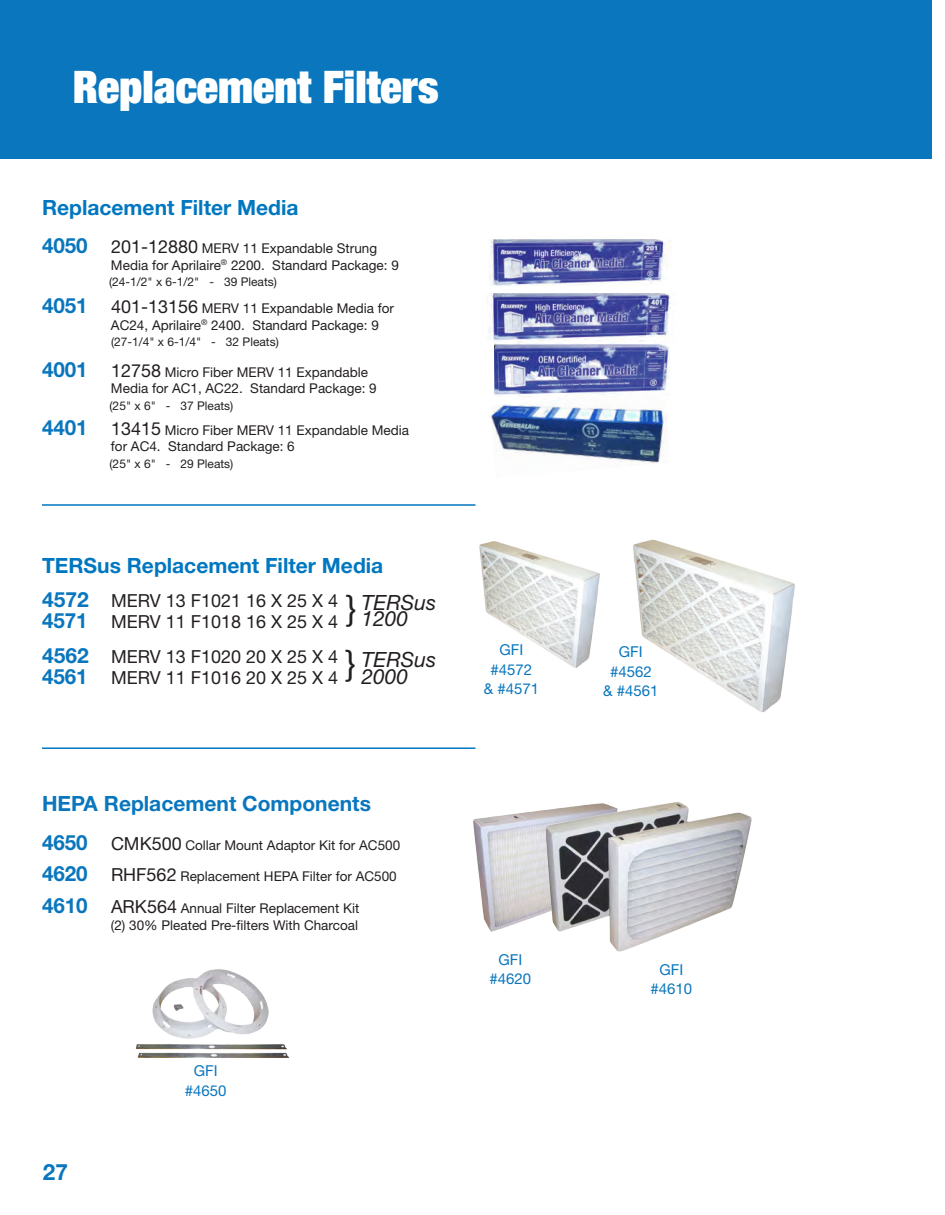
<style>
.page{position:relative;width:945px;height:1215px;background:#fff}
.page>*{position:absolute;margin:0;border:0;box-sizing:border-box;transform-origin:0 0}
.t1{font:900 condensed 45px "Helvetica Neue LT Std";color:#fff}
.t2{font:34.5px/54.4px "Helvetica Neue LT Std";color:#231f20}
.t3{font:700 22.5px "Helvetica Neue LT Std";color:#0976bd}
.t4{font:700 21px "Helvetica Neue LT Std";color:#0077c0}
.t5{font:700 21px "Helvetica Neue LT Std";color:#0976bd}
.t6{font:italic 21px/16.5px "Helvetica Neue LT Std";color:#231f20}
.t7{font:18px/21px "Helvetica Neue LT Std";color:#231f20}
.t8{font:15px/19.5px "Helvetica Neue LT Std";color:#0976bd;text-align:center}
.t9{font:13.5px/16.5px "Helvetica Neue LT Std";color:#231f20}
.t10{font:12px "Helvetica Neue LT Std";color:#231f20}
.s1{font-weight:700;font-size:21px;color:#0976bd}
.s2{font-size:18px}
</style>
<div class="page">
<img style="left:495px;top:344px;width:175px;height:47px">
<img style="left:490px;top:391px;width:178px;height:75px">
<img style="left:489px;top:293px;width:182px;height:50px">
<img style="left:490px;top:239px;width:181px;height:46px">
<hr style="left:42px;top:504px;width:434px;height:2px;background:#0077c0">
<hr style="left:42px;top:747px;width:434px;height:2px;background:#0077c0">
<img style="left:473px;top:810px;width:73px;height:122px">
<img style="left:546px;top:802px;width:206px;height:150px">
<img style="left:135px;top:969px;width:154px;height:88px">
<div style="left:0;top:0;width:932px;height:159px;background:#0976bd"></div>
<img style="left:633px;top:539px;width:162px;height:174px">
<img style="left:479px;top:541px;width:121px;height:127px">
<h1 class="t1" style="left:73px;top:58px;width:367px">Replacement Filters</h1>
<h3 class="t4" style="left:42px;top:194px;width:258px">Replacement Filter Media</h3>
<p class="t9" style="left:111px;top:240px;width:289px;text-indent:-69px"><span class="s1">4050</span> <span class="s2">201-12880</span> MERV 11 Expandable Strung<br>Media for Aprilaire<sup>®</sup> 2200. Standard Package: 9</p>
<p class="t10" style="left:109px;top:275px;width:169px">(24-1/2" x 6-1/2" - 39 Pleats)</p>
<p class="t9" style="left:111px;top:300px;width:285px;text-indent:-69px"><span class="s1">4051</span> <span class="s2">401-13156</span> MERV 11 Expandable Media for<br>AC24, Aprilaire<sup>®</sup> 2400. Standard Package: 9</p>
<p class="t10" style="left:111px;top:335px;width:169px">(27-1/4" x 6-1/4" - 32 Pleats)</p>
<p class="t9" style="left:111px;top:363px;width:267px;text-indent:-69px"><span class="s1">4001</span> <span class="s2">12758</span> Micro Fiber MERV 11 Expandable<br>Media for AC1, AC22. Standard Package: 9</p>
<p class="t10" style="left:110px;top:398px;width:125px">(25" x 6" - 37 Pleats)</p>
<p class="t9" style="left:111px;top:422px;width:300px;text-indent:-69px"><span class="s1">4401</span> <span class="s2">13415</span> Micro Fiber MERV 11 Expandable Media for AC4. Standard Package: 6</p>
<p class="t10" style="left:110px;top:456px;width:125px">(25" x 6" - 29 Pleats)</p>
<h3 class="t4" style="left:42px;top:552px;width:343px">TERSus Replacement Filter Media</h3>
<h3 class="t7" style="left:42px;top:590px;width:298px"><span class="s1">4572</span> MERV 13 F1021 16 X 25 X 4<br><span class="s1">4571</span> MERV 11 F1018 16 X 25 X 4</h3>
<h3 class="t7" style="left:42px;top:646px;width:298px"><span class="s1">4562</span> MERV 13 F1020 20 X 25 X 4<br><span class="s1">4561</span> MERV 11 F1016 20 X 25 X 4</h3>
<h2 class="t2" style="left:345px;top:581px;width:14px">} }</h2>
<h3 class="t6" style="left:362px;top:594px;width:76px">TERSus<br>1200</h3>
<h3 class="t6" style="left:362px;top:651px;width:76px">TERSus<br>2000</h3>
<h3 class="t5" style="left:42px;top:790px;width:330px">HEPA Replacement Components</h3>
<p class="t9" style="left:42px;top:836px;width:360px"><span class="s1">4650</span> <span class="s2">CMK500</span> Collar Mount Adaptor Kit for AC500</p>
<p class="t9" style="left:42px;top:868px;width:356px"><span class="s1">4620</span> <span class="s2">RHF562</span> Replacement HEPA Filter for AC500</p>
<p class="t9" style="left:42px;top:900px;width:319px;text-align:right"><span class="s1">4610</span> <span class="s2">ARK564</span> Annual Filter Replacement Kit (2) 30% Pleated Pre-filters With Charcoal</p>
<h3 class="t3" style="left:43px;top:1158px;width:27px">27</h3>
<p class="t8" style="left:185px;top:1061px;width:43px">GFI #4650</p>
<p class="t8" style="left:484px;top:640px;width:57px">GFI #4572<br>&amp; #4571</p>
<p class="t8" style="left:603px;top:642px;width:57px">GFI #4562<br>&amp; #4561</p>
<p class="t8" style="left:489px;top:950px;width:43px">GFI #4620</p>
<p class="t8" style="left:650px;top:960px;width:43px">GFI #4610</p>
</div>
